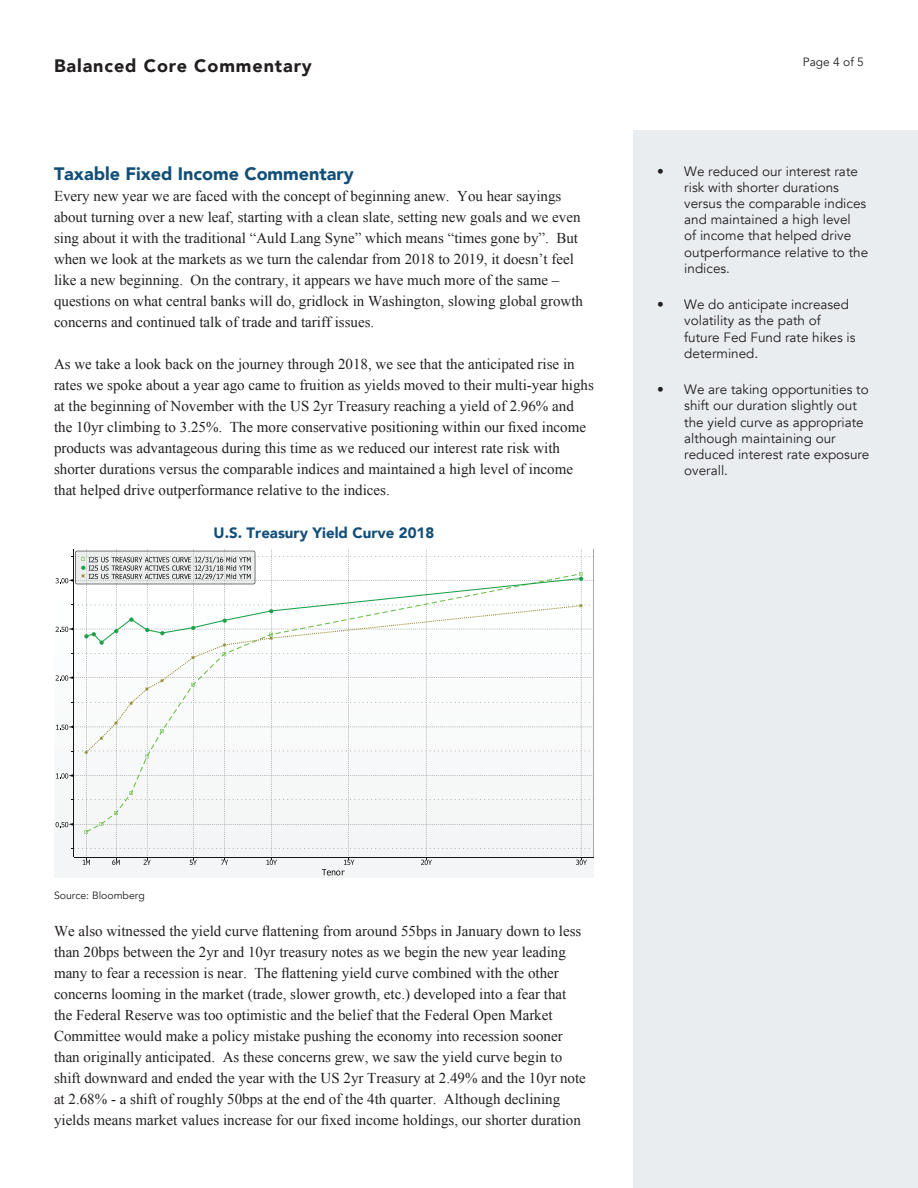
<style>
.page{position:relative;width:918px;height:1188px;background:#fff}
.page>*{position:absolute;margin:0;border:0;box-sizing:border-box;transform-origin:0 0}
.t1{font:900 18px "Avenir";color:#124f78}
.t2{font:900 18px "Avenir";letter-spacing:.05em;color:#231f20}
.t3{font:15px/21px "Times New Roman";color:#231f20}
.t4{font:900 15px "Avenir";color:#124f78}
.t5{font:13.5px/16.2px "Avenir";color:#231f20}
.t6{font:12px "Avenir";color:#231f20}
.t7{font:10.5px "Avenir";color:#231f20}
</style>
<div class="page">
<div style="left:633px;top:131px;width:285px;height:1057px;background:#e9edf0"></div>
<svg style="left:54px;top:549px;width:540px;height:329px"></svg>
<p class="t2" style="left:54px;top:50px;width:259px">Balanced Core Commentary</p>
<p class="t1" style="left:54px;top:158px;width:301px">Taxable Fixed Income Commentary</p>
<p class="t3" style="left:54px;top:185px;width:531px">Every new year we are faced with the concept of beginning anew. You hear sayings about turning over a new leaf, starting with a clean slate, setting new goals and we even sing about it with the traditional “Auld Lang Syne” which means “times gone by”. But when we look at the markets as we turn the calendar from 2018 to 2019, it doesn’t feel like a new beginning. On the contrary, it appears we have much more of the same – questions on what central banks will do, gridlock in Washington, slowing global growth concerns and continued talk of trade and tariff issues.</p>
<p class="t3" style="left:54px;top:353px;width:541px">As we take a look back on the journey through 2018, we see that the anticipated rise in rates we spoke about a year ago came to fruition as yields moved to their multi-year highs at the beginning of November with the US 2yr Treasury reaching a yield of 2.96% and the 10yr climbing to 3.25%. The more conservative positioning within our fixed income products was advantageous during this time as we reduced our interest rate risk with shorter durations versus the comparable indices and maintained a high level of income that helped drive outperformance relative to the indices.</p>
<p class="t4" style="left:214px;top:520px;width:222px">U.S. Treasury Yield Curve 2018</p>
<p class="t6" style="left:803px;top:55px;width:63px">Page 4 of 5</p>
<p class="t5" style="left:684px;top:163px;width:185px;text-indent:-27px">• We reduced our interest rate risk with shorter durations versus the comparable indices and maintained a high level<br>of income that helped drive outperformance relative to the indices.</p>
<p class="t5" style="left:684px;top:297px;width:173px;text-indent:-27px">• We do anticipate increased volatility as the path of future Fed Fund rate hikes is determined.</p>
<p class="t5" style="left:684px;top:382px;width:187px;text-indent:-27px">• We are taking opportunities to shift our duration slightly out the yield curve as appropriate although maintaining our reduced interest rate exposure overall.</p>
<p class="t7" style="left:54px;top:889px;width:92px">Source: Bloomberg</p>
<p class="t3" style="left:54px;top:920px;width:533px">We also witnessed the yield curve flattening from around 55bps in January down to less than 20bps between the 2yr and 10yr treasury notes as we begin the new year leading many to fear a recession is near. The flattening yield curve combined with the other concerns looming in the market (trade, slower growth, etc.) developed into a fear that the Federal Reserve was too optimistic and the belief that the Federal Open Market Committee would make a policy mistake pushing the economy into recession sooner than originally anticipated. As these concerns grew, we saw the yield curve begin to shift downward and ended the year with the US 2yr Treasury at 2.49% and the 10yr note at 2.68% - a shift of roughly 50bps at the end of the 4th quarter. Although declining yields means market values increase for our fixed income holdings, our shorter duration</p>
</div>
